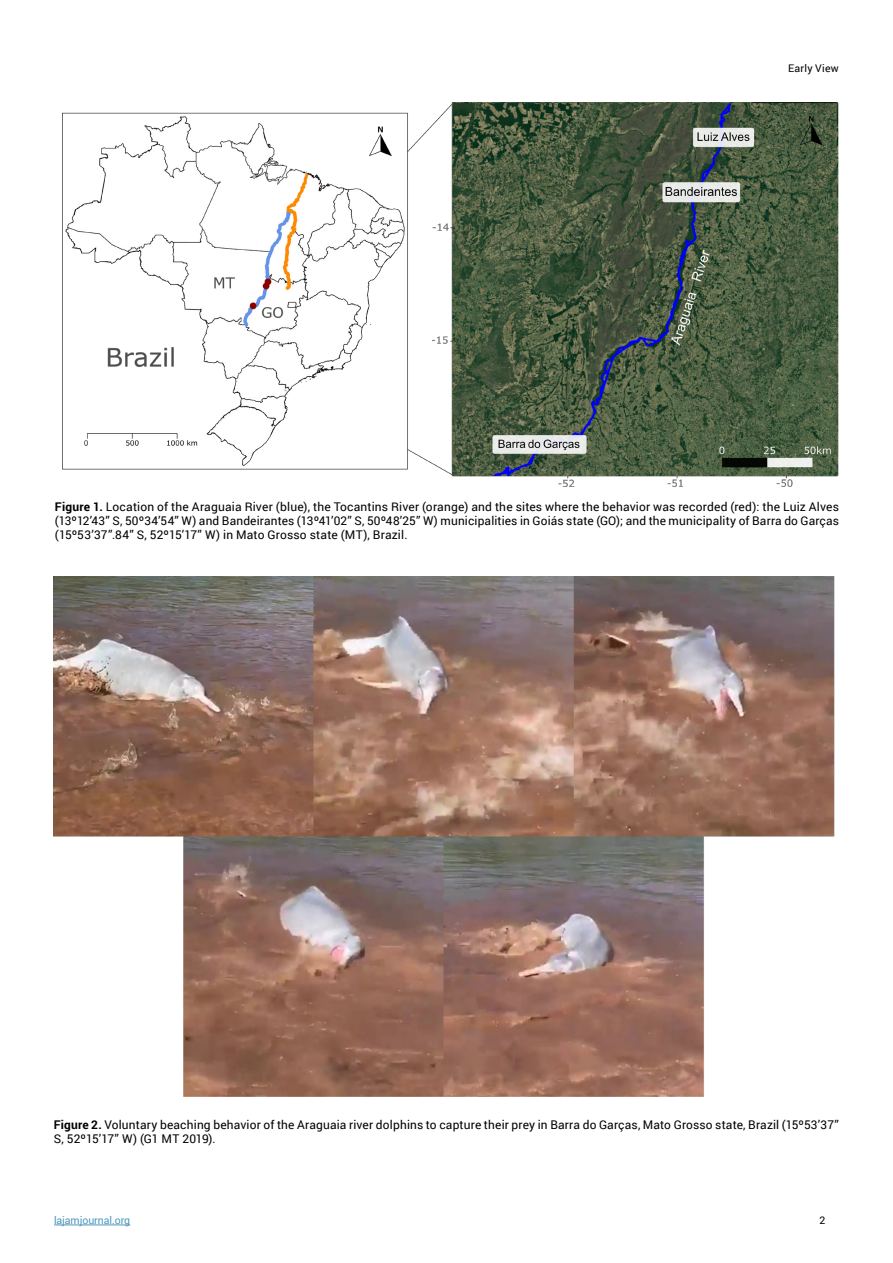
<style>
.page{position:relative;width:893px;height:1263px;background:#fff}
.page>*{position:absolute;margin:0;border:0;box-sizing:border-box;transform-origin:0 0}
._8pt_just{font:12px/14.4px "Roboto";letter-spacing:.015em;color:#000;text-align:justify}
.t1{font:10.5px "Roboto";letter-spacing:-.005em;color:#4e97bd}
.t2{font:10.5px "Roboto";letter-spacing:.025em;color:#000}
.s1{font-weight:700}
</style>
<div class="page">
<hr style="left:54px;top:1225px;width:76px;height:1px;background:#4e97bd">
<img style="left:54px;top:576px;width:781px;height:520px">
<img style="left:62px;top:103px;width:777px;height:383px">
<p class="t2" style="left:788px;top:61px;width:52px">Early View</p>
<p class="_8pt_just" style="left:55px;top:499px;width:785px"><span class="s1">Figure 1.</span> Location of the Araguaia River (blue), the Tocantins River (orange) and the sites where the behavior was recorded (red): the Luiz Alves (13º12’43” S, 50º34’54” W) and Bandeirantes (13º41’02” S, 50º48’25” W) municipalities in Goiás state (GO); and the municipality of Barra do Garças (15º53’37”.84” S, 52º15’17” W) in Mato Grosso state (MT), Brazil.</p>
<p class="_8pt_just" style="left:54px;top:1117px;width:786px"><span class="s1">Figure 2.</span> Voluntary beaching behavior of the Araguaia river dolphins to capture their prey in Barra do Garças, Mato Grosso state, Brazil (15º53’37”<br>S, 52º15’17” W) (G1 MT 2019).</p>
<p class="t1" style="left:54px;top:1213px;width:78px">lajamjournal.org</p>
<p class="t2" style="left:819px;top:1213px;width:7px">2</p>
</div>
